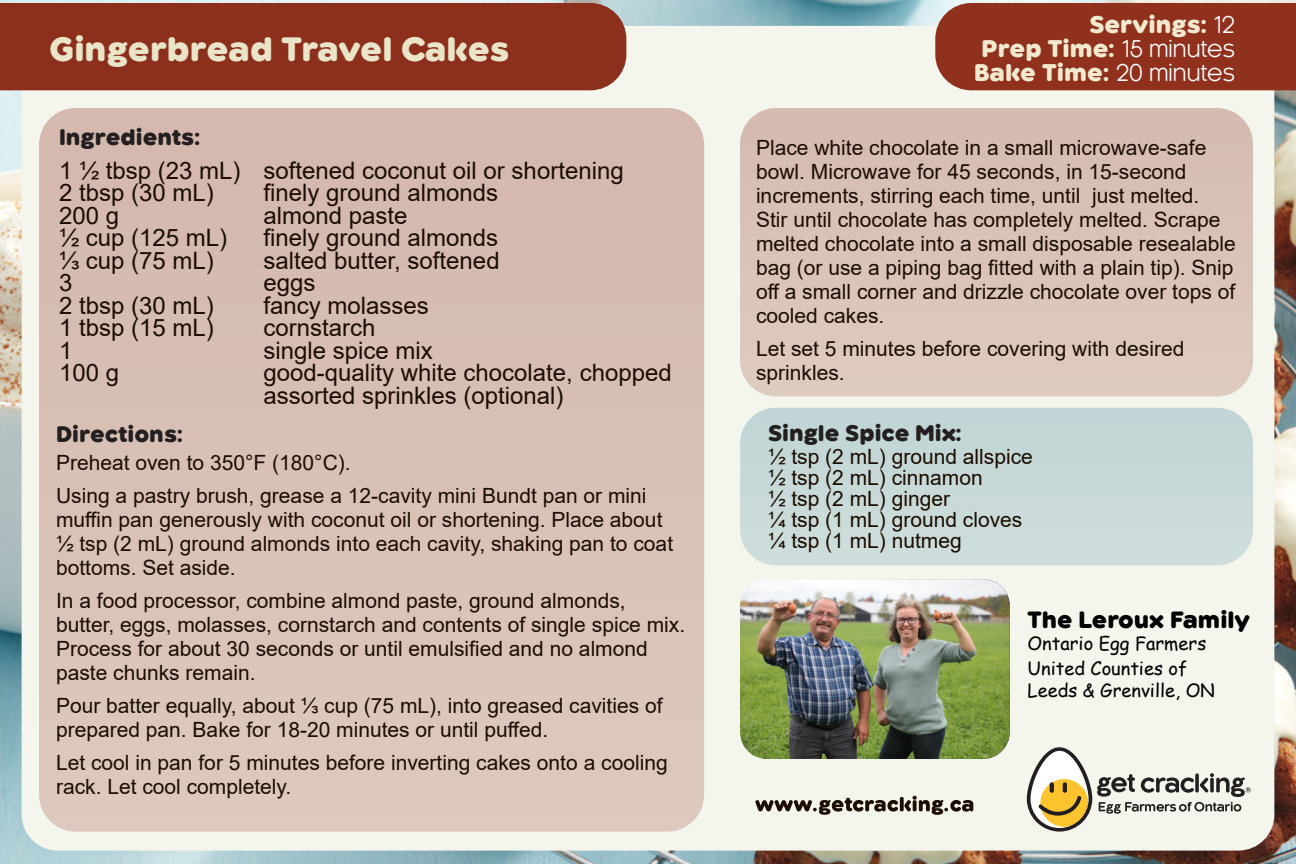
<style>
.page{position:relative;width:1296px;height:864px;background:#fff}
.page>*{position:absolute;margin:0;border:0;box-sizing:border-box;transform-origin:0 0}
.t1{font:800 31.5px "Kaleko 205 Round W01";color:#eae5c8}
.t2{font:24px "Arial";color:#1b0d00}
.t3{font:800 22.5px "Kaleko 205 Round W01";color:#f3e9cf}
.t4{font:800 21.9px "Kaleko 205 Round W01";color:#000}
.t5{font:21px/24px "Arial";color:#1b0d00}
.t6{font:800 21px "Kaleko 205 Round W01";color:#231f20}
.t7{font:18.3px/21.9px "Comic Sans MS";color:#000}
.s1{font-weight:400;color:#fff}
</style>
<div class="page">
<img style="left:0;top:0;width:1296px;height:864px">
<div style="left:22px;top:26px;width:1252px;height:825px;background:#f4f5ec;border-radius:36px"></div>
<div style="left:740px;top:108px;width:513px;height:289px;background:#d9c3b8;border-radius:36px"></div>
<div style="left:39px;top:108px;width:665px;height:724px;background:#d8c0b5;border-radius:37px"></div>
<div style="left:740px;top:408px;width:513px;height:157px;background:#c7d9d8;border-radius:36px"></div>
<div style="left:935px;top:3px;width:361px;height:87px;background:#90311d"></div>
<img style="left:740px;top:579px;width:270px;height:180px">
<svg style="left:1027px;top:747px;width:224px;height:85px"></svg>
<svg style="left:1234px;top:804px;width:7px;height:8px"></svg>
<div style="left:0;top:3px;width:626px;height:87px;background:#8c2f1d"></div>
<svg style="left:755px;top:796px;width:218px;height:19px"></svg>
<p class="t1" style="left:49px;top:32px;width:462px">Gingerbread Travel Cakes</p>
<p class="t6" style="left:59px;top:126px;width:143px">Ingredients:</p>
<p class="t2" style="left:59px;top:154px;width:183px">1 ½ tbsp (23 mL)</p>
<p class="t2" style="left:59px;top:176px;width:156px">2 tbsp (30 mL)</p>
<p class="t2" style="left:59px;top:199px;width:62px">200 g</p>
<p class="t2" style="left:59px;top:221px;width:170px">½ cup (125 mL)</p>
<p class="t2" style="left:59px;top:244px;width:156px">⅓ cup (75 mL)</p>
<p class="t2" style="left:59px;top:266px;width:15px">3</p>
<p class="t2" style="left:59px;top:289px;width:156px">2 tbsp (30 mL)</p>
<p class="t2" style="left:59px;top:311px;width:156px">1 tbsp (15 mL)</p>
<p class="t2" style="left:59px;top:334px;width:15px">1</p>
<p class="t2" style="left:59px;top:356px;width:62px">100 g</p>
<p class="t6" style="left:56px;top:423px;width:129px">Directions:</p>
<p class="t2" style="left:264px;top:154px;width:362px">softened coconut oil or shortening</p>
<p class="t2" style="left:264px;top:176px;width:236px">finely ground almonds</p>
<p class="t2" style="left:264px;top:199px;width:146px">almond paste</p>
<p class="t2" style="left:264px;top:221px;width:236px">finely ground almonds</p>
<p class="t2" style="left:264px;top:244px;width:238px">salted butter, softened</p>
<p class="t2" style="left:264px;top:266px;width:54px">eggs</p>
<p class="t2" style="left:264px;top:289px;width:167px">fancy molasses</p>
<p class="t2" style="left:264px;top:311px;width:114px">cornstarch</p>
<p class="t2" style="left:264px;top:334px;width:171px">single spice mix</p>
<p class="t2" style="left:264px;top:356px;width:410px">good-quality white chocolate, chopped</p>
<p class="t2" style="left:264px;top:379px;width:302px">assorted sprinkles (optional)</p>
<p class="t5" style="left:56px;top:450px;width:296px">Preheat oven to 350°F (180°C).</p>
<p class="t5" style="left:56px;top:483px;width:619px">Using a pastry brush, grease a 12-cavity mini Bundt pan or mini muffin pan generously with coconut oil or shortening. Place about ½ tsp (2 mL) ground almonds into each cavity, shaking pan to coat bottoms. Set aside.</p>
<p class="t5" style="left:56px;top:588px;width:631px">In a food processor, combine almond paste, ground almonds, butter, eggs, molasses, cornstarch and contents of single spice mix.<br>Process for about 30 seconds or until emulsified and no almond paste chunks remain.</p>
<p class="t5" style="left:56px;top:693px;width:608px">Pour batter equally, about ⅓ cup (75 mL), into greased cavities of prepared pan. Bake for 18-20 minutes or until puffed.</p>
<p class="t5" style="left:56px;top:750px;width:613px">Let cool in pan for 5 minutes before inverting cakes onto a cooling rack. Let cool completely.</p>
<p class="t3" style="left:1089px;top:12px;width:147px">Servings: <span class="s1">12</span></p>
<p class="t3" style="left:982px;top:36px;width:255px">Prep Time: <span class="s1">15 minutes</span></p>
<p class="t3" style="left:974px;top:60px;width:263px">Bake Time: <span class="s1">20 minutes</span></p>
<p class="t5" style="left:756px;top:135px;width:481px">Place white chocolate in a small microwave-safe bowl. Microwave for 45 seconds, in 15-second increments, stirring each time, until just melted.<br>Stir until chocolate has completely melted. Scrape melted chocolate into a small disposable resealable bag (or use a piping bag fitted with a plain tip). Snip off a small corner and drizzle chocolate over tops of cooled cakes.</p>
<p class="t5" style="left:756px;top:336px;width:430px">Let set 5 minutes before covering with desired sprinkles.</p>
<p class="t6" style="left:768px;top:421px;width:196px">Single Spice Mix:</p>
<p class="t5" style="left:768px;top:446px;width:266px;line-height:21px">½ tsp (2 mL) ground allspice ½ tsp (2 mL) cinnamon<br>½ tsp (2 mL) ginger<br>¼ tsp (1 mL) ground cloves ¼ tsp (1 mL) nutmeg</p>
<p class="t4" style="left:1028px;top:607px;width:224px">The Leroux Family</p>
<p class="t7" style="left:1028px;top:631px;width:180px">Ontario Egg Farmers</p>
<p class="t7" style="left:1028px;top:657px;width:189px">United Counties of<br>Leeds &amp; Grenville, ON</p>
</div>
